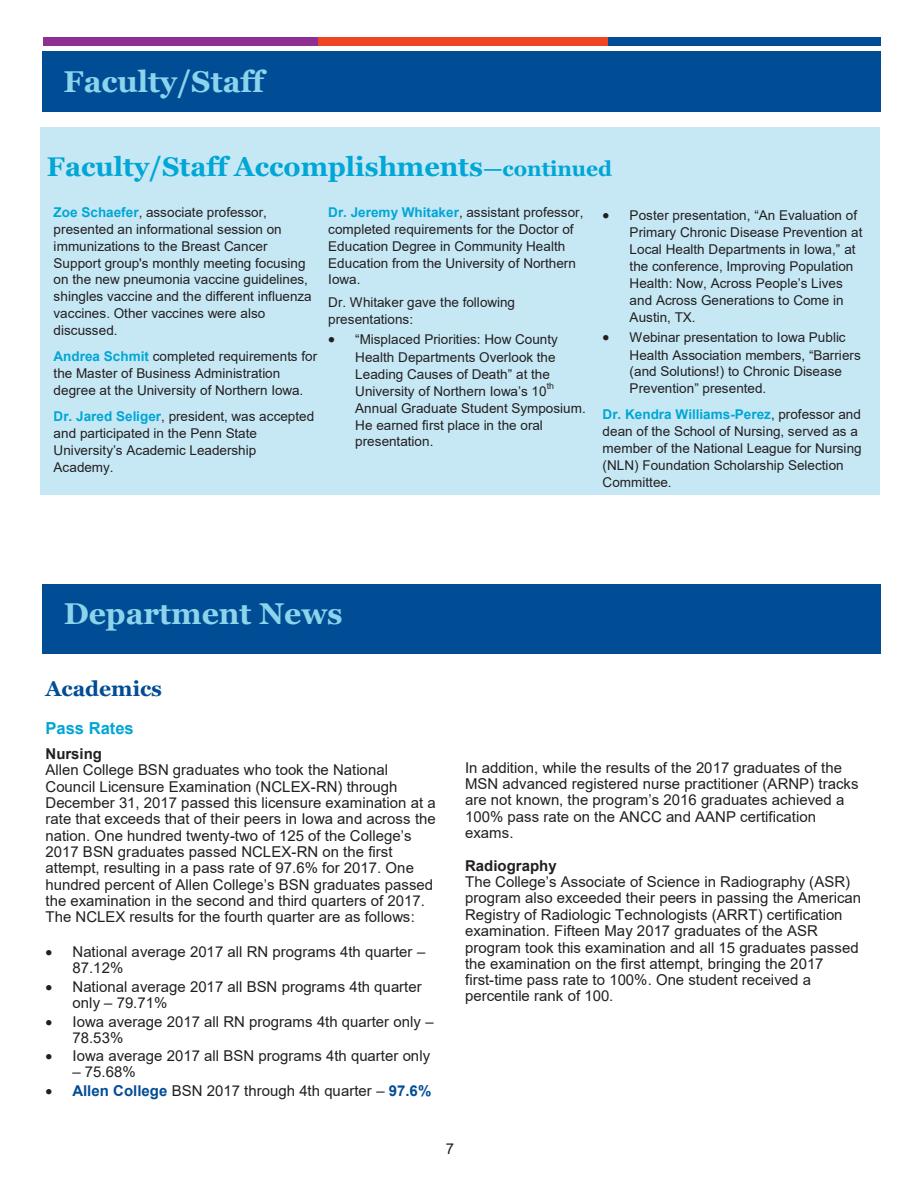
<style>
.page{position:relative;width:920px;height:1190px;background:#fff}
.page>*{position:absolute;margin:0;border:0;box-sizing:border-box;transform-origin:0 0}
.t1{font:700 30px "Georgia";color:#8cd4ec}
.t2{font:700 27px "Georgia";color:#00a6d5}
.t3{font:700 21px "Georgia";color:#014d95}
.t4{font:700 16.5px "Arial";color:#00a6d5}
.t5{font:15px/16.4px "Arial";color:#231f20}
.t6{font:700 15px "Arial";color:#231f20}
.t7{font:13.5px/17px "Arial";letter-spacing:.005em;color:#231f20}
.t8{font:8.85px "Arial";color:#231f20}
.s1{font-size:21px}
.s2{font-weight:700;color:#00a6d5}
.s3{font-weight:700;color:#014d95}
.s4{color:#fff}
</style>
<div class="page">
<div style="left:601px;top:37px;width:279px;height:9px;background:#014d95"></div>
<div style="left:43px;top:37px;width:276px;height:9px;background:#8d3092"></div>
<div style="left:318px;top:37px;width:289px;height:9px;background:#ef4522"></div>
<div style="left:43px;top:52px;width:837px;height:59px;background:#014d95"></div>
<div style="left:43px;top:584px;width:837px;height:69px;background:#014d95"></div>
<div style="left:40px;top:127px;width:839px;height:367px;background:#c6e8f5"></div>
<h1 class="t1" style="left:64px;top:62px;width:202px">Faculty/Staff</h1>
<h2 class="t2" style="left:47px;top:149px;width:566px">Faculty/Staff Accomplishments<span class="s1">—continued</span></h2>
<p class="t7" style="left:54px;top:203px;width:259px"><span class="s2">Zoe Schaefer</span>, associate professor, presented an informational session on immunizations to the Breast Cancer Support group's monthly meeting focusing on the new pneumonia vaccine guidelines, shingles vaccine and the different influenza vaccines. Other vaccines were also discussed.</p>
<p class="t7" style="left:54px;top:348px;width:265px"><span class="s2">Andrea Schmit</span> completed requirements for the Master of Business Administration degree at the University of Northern Iowa.</p>
<p class="t7" style="left:54px;top:407px;width:262px"><span class="s2">Dr. Jared Seliger</span>, president, was accepted and participated in the Penn State<br>University’s Academic Leadership<br>Academy.</p>
<p class="t7" style="left:328px;top:203px;width:257px"><span class="s2">Dr. Jeremy Whitaker</span>, assistant professor, completed requirements for the Doctor of Education Degree in Community Health Education from the University of Northern Iowa.</p>
<p class="t7" style="left:328px;top:294px;width:188px">Dr. Whitaker gave the following presentations:</p>
<p class="t7" style="left:355px;top:331px;width:204px;text-indent:-27px">• “Misplaced Priorities: How County Health Departments Overlook the Leading Causes of Death” at the University of Northern Iowa’s 10</p>
<p class="t7" style="left:629px;top:206px;width:234px;text-indent:-27px">• Poster presentation, “An Evaluation of Primary Chronic Disease Prevention at Local Health Departments in Iowa,” at the conference, Improving Population Health: Now, Across People’s Lives and Across Generations to Come in Austin, TX.</p>
<p class="t7" style="left:629px;top:328px;width:233px;text-indent:-27px">• Webinar presentation to Iowa Public Health Association members, “Barriers (and Solutions!) to Chronic Disease Prevention” presented.</p>
<p class="t7" style="left:602px;top:406px;width:260px"><span class="s2">Dr. Kendra Williams-Perez</span>, professor and dean of the School of Nursing, served as a member of the National League for Nursing (NLN) Foundation Scholarship Selection Committee.</p>
<p class="t8" style="left:546px;top:380px;width:9px">th</p>
<p class="t7" style="left:355px;top:399px;width:232px">Annual Graduate Student Symposium.<br>He earned first place in the oral presentation.</p>
<h1 class="t1" style="left:64px;top:594px;width:280px">Department News</h1>
<h3 class="t3" style="left:46px;top:675px;width:118px">Academics</h3>
<p class="t4" style="left:46px;top:716px;width:90px">Pass Rates</p>
<p class="t6" style="left:46px;top:743px;width:58px">Nursing</p>
<p class="t5" style="left:45px;top:761px;width:391px">Allen College BSN graduates who took the National Council Licensure Examination (NCLEX-RN) through December 31, 2017 passed this licensure examination at a rate that exceeds that of their peers in Iowa and across the nation. One hundred twenty-two of 125 of the College’s 2017 BSN graduates passed NCLEX-RN on the first attempt, resulting in a pass rate of 97.6% for 2017. One hundred percent of Allen College’s BSN graduates passed the examination in the second and third quarters of 2017.<br>The NCLEX results for the fourth quarter are as follows:</p>
<p class="t5" style="left:72px;top:943px;width:354px;text-indent:-27px">• National average 2017 all RN programs 4th quarter –<br>87.12%</p>
<p class="t5" style="left:72px;top:977px;width:350px;text-indent:-27px">• National average 2017 all BSN programs 4th quarter only – 79.71%</p>
<p class="t5" style="left:72px;top:1012px;width:363px;text-indent:-27px">• Iowa average 2017 all RN programs 4th quarter only –<br>78.53%</p>
<p class="t5" style="left:45px;top:1047px;width:386px">• Iowa average 2017 all BSN programs 4th quarter only</p>
<p class="t5" style="left:72px;top:1063px;width:65px">– 75.68%</p>
<p class="t5" style="left:45px;top:1081px;width:387px">• <span class="s3">Allen College</span> BSN 2017 through 4th quarter – <span class="s3">97.6%</span></p>
<p class="t5" style="left:465px;top:758px;width:395px">In addition, while the results of the 2017 graduates of the MSN advanced registered nurse practitioner (ARNP) tracks are not known, the program’s 2016 graduates achieved a 100% pass rate on the ANCC and AANP certification exams. <span class="s4">/</span></p>
<p class="t6" style="left:465px;top:854px;width:93px">Radiography</p>
<p class="t5" style="left:465px;top:873px;width:397px">The College’s Associate of Science in Radiography (ASR) program also exceeded their peers in passing the American Registry of Radiologic Technologists (ARRT) certification examination. Fifteen May 2017 graduates of the ASR program took this examination and all 15 graduates passed the examination on the first attempt, bringing the 2017 first-time pass rate to 100%. One student received a percentile rank of 100.</p>
<p class="t5" style="left:445px;top:1139px;width:10px">7</p>
</div>
